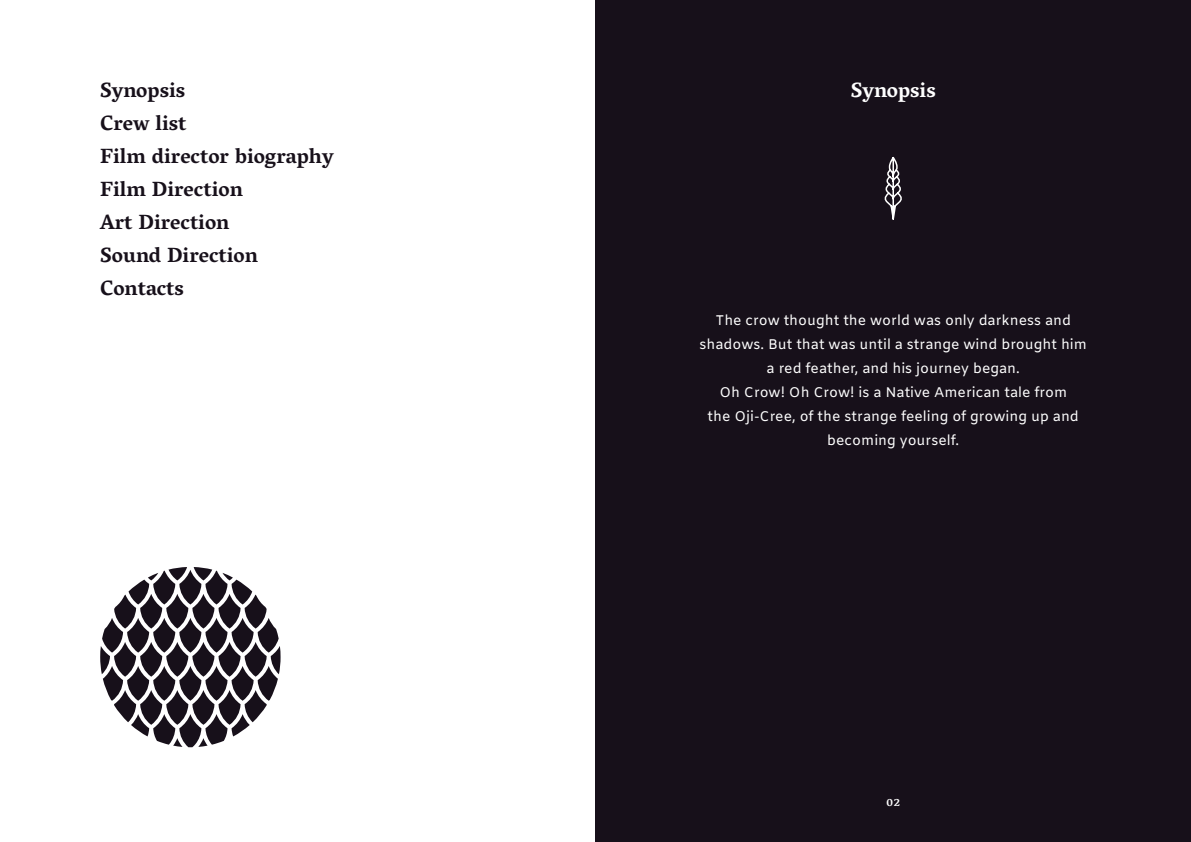
<style>
.page{position:relative;width:1191px;height:842px;background:#fff}
.page>*{position:absolute;margin:0;border:0;box-sizing:border-box;transform-origin:0 0}
.t1{font:700 21px/33px "Vesper Libre";color:#17101a}
.t2{font:700 21px "Vesper Libre";color:#fff}
.t3{font:14px/24px "Amiko";color:#fff;text-align:center}
.t4{font:500 12px "Vesper Libre";color:#fff}
</style>
<div class="page">
<div style="left:595px;top:0;width:596px;height:842px;background:#17101a"></div>
<svg style="left:100px;top:567px;width:180px;height:180px"></svg>
<svg style="left:884px;top:156px;width:18px;height:64px"></svg>
<h1 class="t1" style="left:100px;top:73px;width:87px">Synopsis</h1>
<h1 class="t2" style="left:850px;top:77px;width:87px">Synopsis</h1>
<h1 class="t1" style="left:100px;top:106px;width:235px">Crew list<br>Film director biography<br>Film Direction<br>Art Direction<br>Sound Direction<br>Contacts</h1>
<p class="t3" style="left:699px;top:310px;width:389px">The crow thought the world was only darkness and shadows. But that was until a strange wind brought him a red feather, and his journey began.<br>Oh Crow! Oh Crow! is a Native American tale from<br>the Oji-Cree, of the strange feeling of growing up and becoming yourself.</p>
<p class="t4" style="left:886px;top:794px;width:16px">02</p>
</div>
